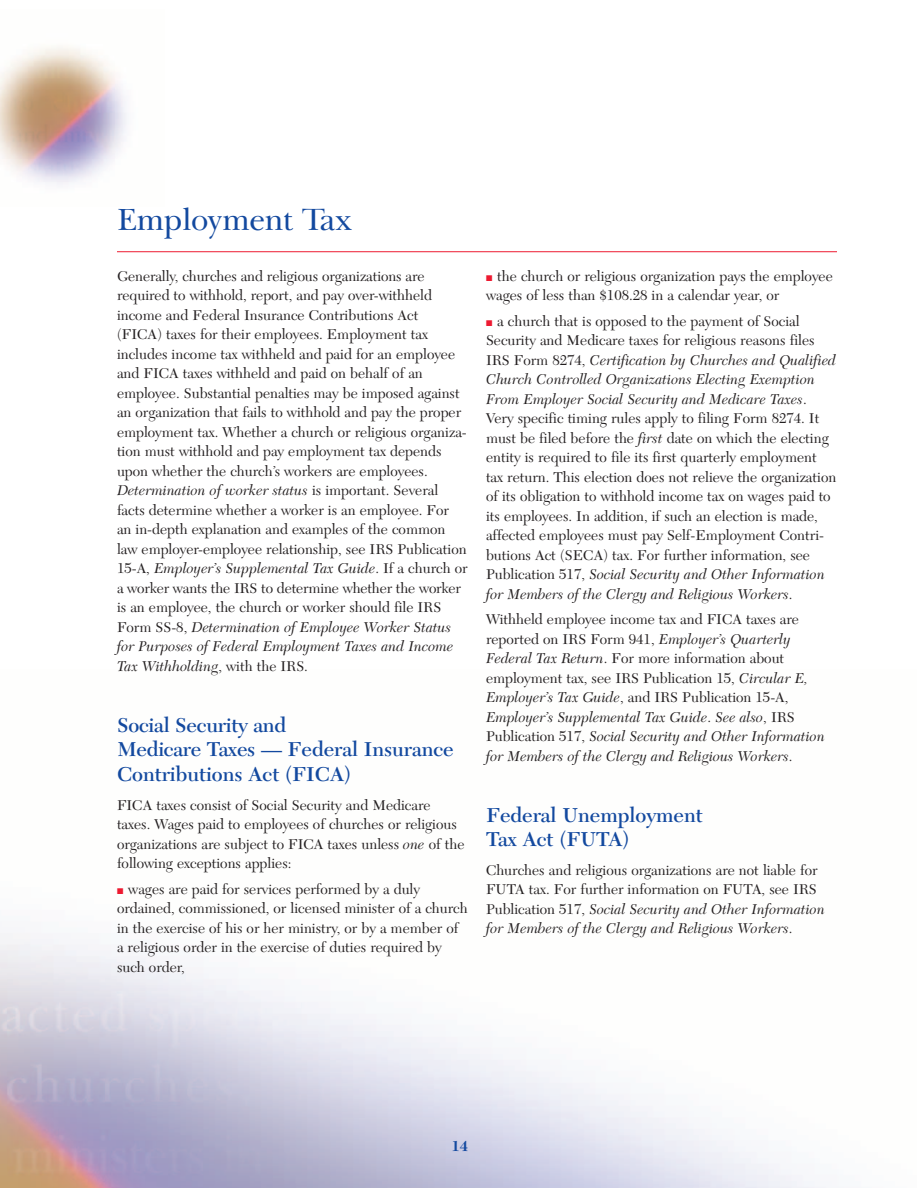
<style>
.page{position:relative;width:918px;height:1188px;background:#fff}
.page>*{position:absolute;margin:0;border:0;box-sizing:border-box;transform-origin:0 0}
.t1{font:31.5px "New Baskerville IT Cby BT";letter-spacing:-.01em;color:#13499f}
.t2{font:600 21px/24.8px "New Caledonia";color:#13499f}
.t3{font:700 15px "New Caledonia";color:#13499f}
.t4{font:14.85px/19.5px "New Caledonia";color:#231f20}
.t5{font:italic 14.85px/19.5px "New Caledonia";color:#231f20}
.s1{font-style:italic}
.s2{color:#ed1a31}
.s3{font-style:normal}
</style>
<div class="page">
<img style="left:0;top:47px;width:127px;height:138px">
<hr style="left:117px;top:251px;width:720px;height:1px;background:#ed1a31">
<h1 class="t1" style="left:117px;top:208px;width:237px">Employment Tax</h1>
<p class="t4" style="left:117px;top:268px;width:352px">Generally, churches and religious organizations are required to withhold, report, and pay over-withheld income and Federal Insurance Contributions Act<br>(FICA) taxes for their employees. Employment tax includes income tax withheld and paid for an employee and FICA taxes withheld and paid on behalf of an employee. Substantial penalties may be imposed against an organization that fails to withhold and pay the proper employment tax. Whether a church or religious organiza&shy;tion must withhold and pay employment tax depends upon whether the church’s workers are employees.<br><span class="s1">Determination of worker status</span> is important. Several facts determine whether a worker is an employee. For<br>an in-depth explanation and examples of the common law employer-employee relationship, see IRS Publication 15-A, <span class="s1">Employer’s Supplemental Tax Guide</span>. If a church or a worker wants the IRS to determine whether the worker is an employee, the church or worker should file IRS Form SS-8, <span class="s1">Determination of Employee Worker Status for Purposes of Federal Employment Taxes and Income Tax Withholding</span>, with the IRS.</p>
<h2 class="t2" style="left:117px;top:715px;width:338px">Social Security and<br>Medicare Taxes — Federal Insurance<br>Contributions Act (FICA)</h2>
<p class="t4" style="left:117px;top:797px;width:349px">FICA taxes consist of Social Security and Medicare taxes. Wages paid to employees of churches or religious organizations are subject to FICA taxes unless <span class="s1">one</span> of the following exceptions applies:</p>
<p class="t4" style="left:117px;top:881px;width:352px"><span class="s2">■</span> wages are paid for services performed by a duly ordained, commissioned, or licensed minister of a church in the exercise of his or her ministry, or by a member of a religious order in the exercise of duties required by such order,</p>
<p class="t4" style="left:486px;top:268px;width:348px"><span class="s2">■</span> the church or religious organization pays the employee wages of less than $108.28 in a calendar year, or</p>
<p class="t4" style="left:486px;top:313px;width:352px"><span class="s2">■</span> a church that is opposed to the payment of Social Security and Medicare taxes for religious reasons files IRS Form 8274, <span class="s1">Certification by Churches and Qualified Church Controlled Organizations Electing Exemption From Employer Social Security and Medicare Taxes</span>.<br>Very specific timing rules apply to filing Form 8274. It must be filed before the <span class="s1">first</span> date on which the electing entity is required to file its first quarterly employment tax return. This election does not relieve the organization of its obligation to withhold income tax on wages paid to its employees. In addition, if such an election is made, affected employees must pay Self-Employment Contri&shy;butions Act (SECA) tax. For further information, see Publication 517, <span class="s1">Social Security and Other Information for Members of the Clergy and Religious Workers</span>.</p>
<p class="t5" style="left:486px;top:611px;width:341px"><span class="s3">Withheld employee income tax and FICA taxes are reported on IRS Form 941,</span> Employer’s Quarterly Federal Tax Return<span class="s3">. For more information about employment tax, see IRS Publication 15,</span> Circular E, Employer’s Tax Guide<span class="s3">, and IRS Publication 15-A, </span>Employer’s Supplemental Tax Guide<span class="s3">.</span> See also<span class="s3">, IRS Publication 517,</span> Social Security and Other Information for Members of the Clergy and Religious Workers<span class="s3">.</span></p>
<h2 class="t2" style="left:486px;top:805px;width:218px">Federal Unemployment<br>Tax Act (FUTA)</h2>
<p class="t4" style="left:486px;top:862px;width:341px">Churches and religious organizations are not liable for FUTA tax. For further information on FUTA, see IRS Publication 517, <span class="s1">Social Security and Other Information for Members of the Clergy and Religious Workers</span>.</p>
<p class="t3" style="left:452px;top:1140px;width:18px">14</p>
</div>
